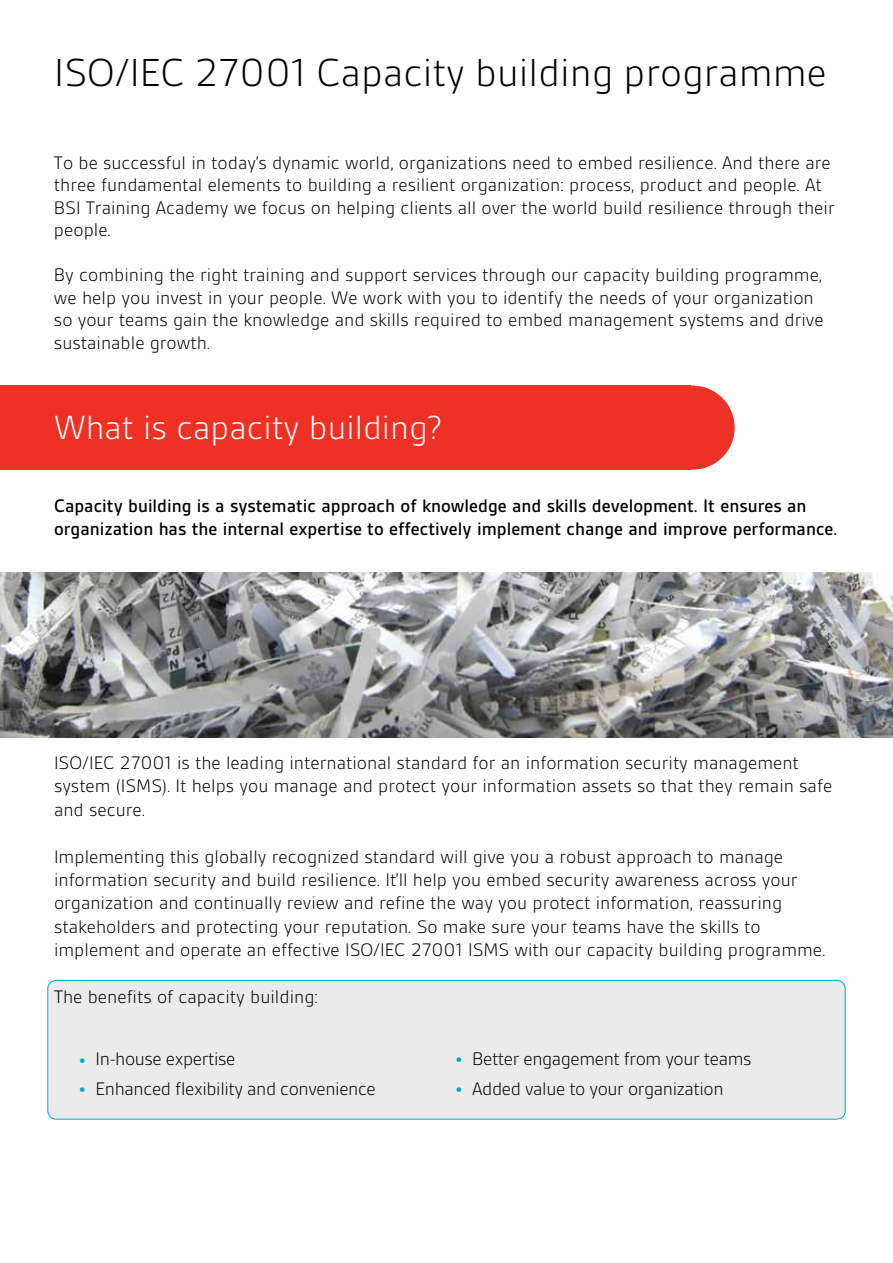
<style>
.page{position:relative;width:893px;height:1263px;background:#fff}
.page>*{position:absolute;margin:0;border:0;box-sizing:border-box;transform-origin:0 0}
.t1{font:300 42px "BSI Gesta";color:#000}
.t2{font:300 36px "BSI Gesta";color:#fff}
.t3{font:300 19.5px/22.5px "BSI Gesta";color:#000}
.t4{font:500 19.5px/23.4px "BSI Gesta";color:#000}
.t5{font:300 19.5px "BSI Gesta";letter-spacing:-.02em;color:#000}
.s1{font-weight:700;color:#00acbd}
</style>
<div class="page">
<div style="left:651px;top:386px;width:84px;height:84px;background:#ee3124;border-radius:50%"></div>
<div style="left:0;top:386px;width:690px;height:84px;background:#ee3124"></div>
<img style="left:0;top:572px;width:893px;height:165px">
<div style="left:48px;top:980px;width:797px;height:139px;background:#eaebea;border-radius:9px"></div>
<div style="left:47px;top:980px;width:799px;height:139px;border:1px solid #00acbd;border-radius:9px"></div>
<h1 class="t1" style="left:54px;top:50px;width:774px">ISO/IEC 27001 Capacity building programme</h1>
<p class="t3" style="left:54px;top:151px;width:782px">To be successful in today’s dynamic world, organizations need to embed resilience. And there are three fundamental elements to building a resilient organization: process, product and people. At BSI Training Academy we focus on helping clients all over the world build resilience through their people.</p>
<p class="t3" style="left:54px;top:264px;width:771px">By combining the right training and support services through our capacity building programme, we help you invest in your people. We work with you to identify the needs of your organization so your teams gain the knowledge and skills required to embed management systems and drive sustainable growth.</p>
<h2 class="t2" style="left:54px;top:409px;width:390px">What is capacity building?</h2>
<p class="t4" style="left:54px;top:494px;width:785px">Capacity building is a systematic approach of knowledge and skills development. It ensures an organization has the internal expertise to effectively implement change and improve performance.</p>
<p class="t3" style="left:54px;top:751px;width:780px;line-height:23.4px">ISO/IEC 27001 is the leading international standard for an information security management system (ISMS). It helps you manage and protect your information assets so that they remain safe and secure.</p>
<p class="t3" style="left:54px;top:845px;width:773px;line-height:23.4px">Implementing this globally recognized standard will give you a robust approach to manage information security and build resilience. It’ll help you embed security awareness across your organization and continually review and refine the way you protect information, reassuring stakeholders and protecting your reputation. So make sure your teams have the skills to implement and operate an effective ISO/IEC 27001 ISMS with our capacity building programme.</p>
<p class="t3" style="left:54px;top:986px;width:265px">The benefits of capacity building:</p>
<p class="t5" style="left:79px;top:1049px;width:158px"><span class="s1">•</span> In-house expertise</p>
<p class="t5" style="left:79px;top:1079px;width:299px"><span class="s1">•</span> Enhanced flexibility and convenience</p>
<p class="t5" style="left:455px;top:1049px;width:298px"><span class="s1">•</span> Better engagement from your teams</p>
<p class="t5" style="left:455px;top:1079px;width:270px"><span class="s1">•</span> Added value to your organization</p>
</div>
